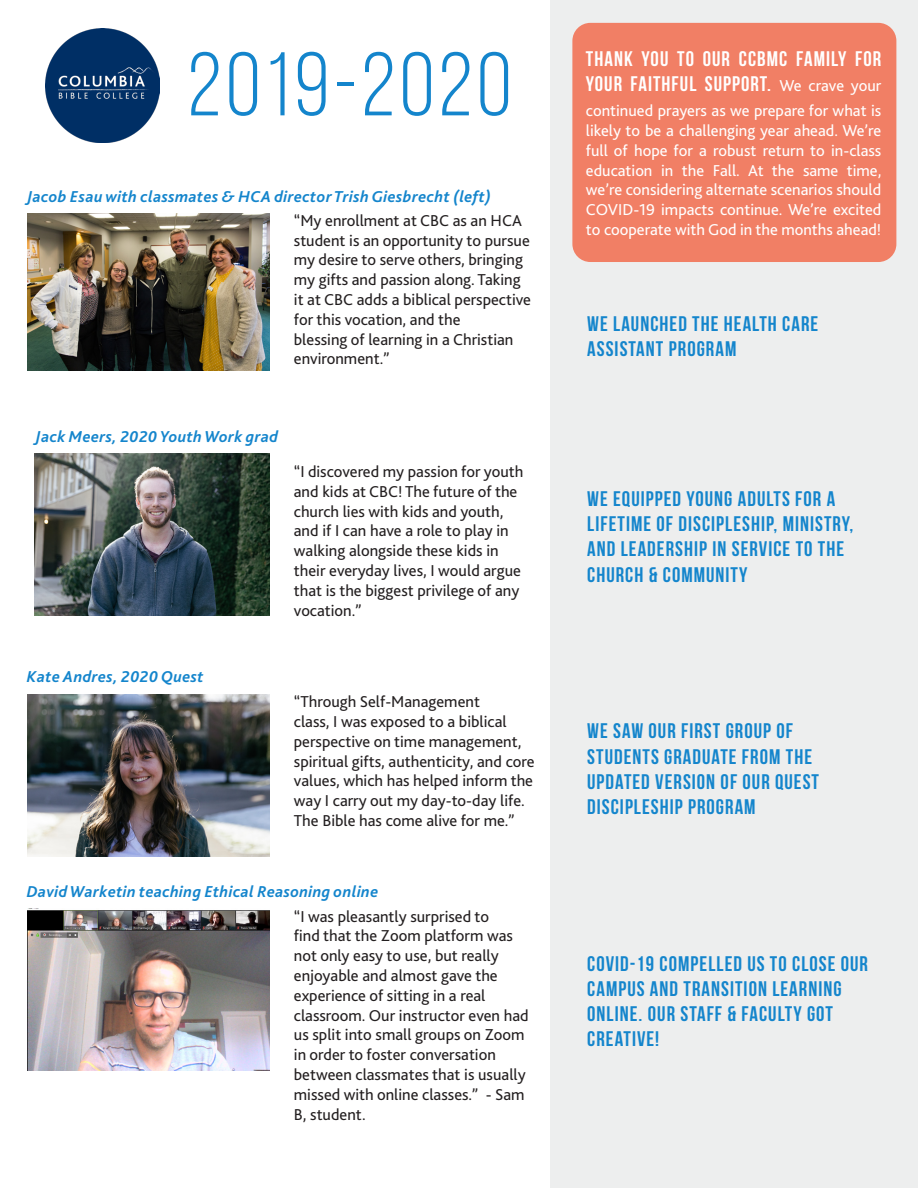
<style>
.page{position:relative;width:918px;height:1188px;background:#fff}
.page>*{position:absolute;margin:0;border:0;box-sizing:border-box;transform-origin:0 0}
.t1{font:90px "Bebas Neue";letter-spacing:.05em;color:#1485cc}
.t2{font:700 21px/25.2px "Bebas Neue";letter-spacing:.05em;color:#1485cc}
.t3{font:700 21px/25.2px "Bebas Neue";letter-spacing:.05em;color:#fff}
.t4{font:16.5px/19.8px "Bliss 2";color:#231f20}
.t5{font:16.5px/19.8px "Bliss 2";color:#fff;text-align:justify}
.t6{font:italic 700 16.5px "Bliss 2";letter-spacing:.02em;color:#1485cc}
.s1{font-family:"Bliss 2";font-weight:400;font-size:16.5px}
</style>
<div class="page">
<div style="left:551px;top:0;width:367px;height:1188px;background:#edeeee"></div>
<img style="left:45px;top:29px;width:114px;height:113px">
<img style="left:27px;top:213px;width:243px;height:158px">
<img style="left:35px;top:454px;width:235px;height:162px">
<img style="left:27px;top:695px;width:243px;height:162px">
<img style="left:27px;top:910px;width:243px;height:161px">
<div style="left:572px;top:23px;width:324px;height:239px;background:#f17f65;border-radius:18px"></div>
<p class="t1" style="left:188px;top:36px;width:325px">2019-2020</p>
<p class="t6" style="left:27px;top:186px;width:465px">Jacob Esau with classmates &amp; HCA director Trish Giesbrecht (left)</p>
<p class="t4" style="left:294px;top:210px;width:239px">“My enrollment at CBC as an HCA student is an opportunity to pursue my desire to serve others, bringing my gifts and passion along. Taking it at CBC adds a biblical perspective for this vocation, and the<br>blessing of learning in a Christian environment.”</p>
<p class="t6" style="left:35px;top:427px;width:244px">Jack Meers, 2020 Youth Work grad</p>
<p class="t4" style="left:294px;top:462px;width:231px">“I discovered my passion for youth and kids at CBC! The future of the church lies with kids and youth, and if I can have a role to play in walking alongside these kids in their everyday lives, I would argue that is the biggest privilege of any vocation.”</p>
<p class="t6" style="left:27px;top:666px;width:178px">Kate Andres, 2020 Quest</p>
<p class="t4" style="left:294px;top:692px;width:242px">“Through Self-Management<br>class, I was exposed to a biblical perspective on time management, spiritual gifts, authenticity, and core values, which has helped inform the way I carry out my day-to-day life.<br>The Bible has come alive for me.”</p>
<p class="t6" style="left:27px;top:881px;width:353px">David Warketin teaching Ethical Reasoning online</p>
<p class="t4" style="left:294px;top:906px;width:236px">“I was pleasantly surprised to<br>find that the Zoom platform was not only easy to use, but really enjoyable and almost gave the experience of sitting in a real classroom. Our instructor even had us split into small groups on Zoom in order to foster conversation between classmates that is usually missed with online classes.” - Sam<br>B, student.</p>
<p class="t3" style="left:586px;top:46px;width:297px">THANK YOU TO OUR CCBMC FAMILY FOR<br>YOUR FAITHFUL SUPPORT. <span class="s1">We crave your</span></p>
<p class="t5" style="left:586px;top:101px;width:297px">continued prayers as we prepare for what is likely to be a challenging year ahead. We’re full of hope for a robust return to in-class education in the Fall. At the same time, we’re considering alternate scenarios should COVID-19 impacts continue. We’re excited to cooperate with God in the months ahead!</p>
<p class="t2" style="left:587px;top:311px;width:232px">WE LAUNCHED THE HEALTH CARE</p>
<p class="t2" style="left:587px;top:336px;width:151px">ASSISTANT PROGRAM</p>
<p class="t2" style="left:587px;top:486px;width:268px">WE EQUIPPED YOUNG ADULTS FOR A<br>LIFETIME OF DISCIPLESHIP, MINISTRY,<br>AND LEADERSHIP IN SERVICE TO THE<br>CHURCH &amp; COMMUNITY</p>
<p class="t2" style="left:587px;top:718px;width:207px">WE SAW OUR FIRST GROUP OF</p>
<p class="t2" style="left:587px;top:743px;width:226px">STUDENTS GRADUATE FROM THE</p>
<p class="t2" style="left:587px;top:769px;width:233px">UPDATED VERSION OF OUR QUEST</p>
<p class="t2" style="left:587px;top:794px;width:170px">DISCIPLESHIP PROGRAM</p>
<p class="t2" style="left:587px;top:951px;width:282px">COVID-19 COMPELLED US TO CLOSE OUR<br>CAMPUS AND TRANSITION LEARNING<br>ONLINE. OUR STAFF &amp; FACULTY GOT<br>CREATIVE!</p>
</div>
